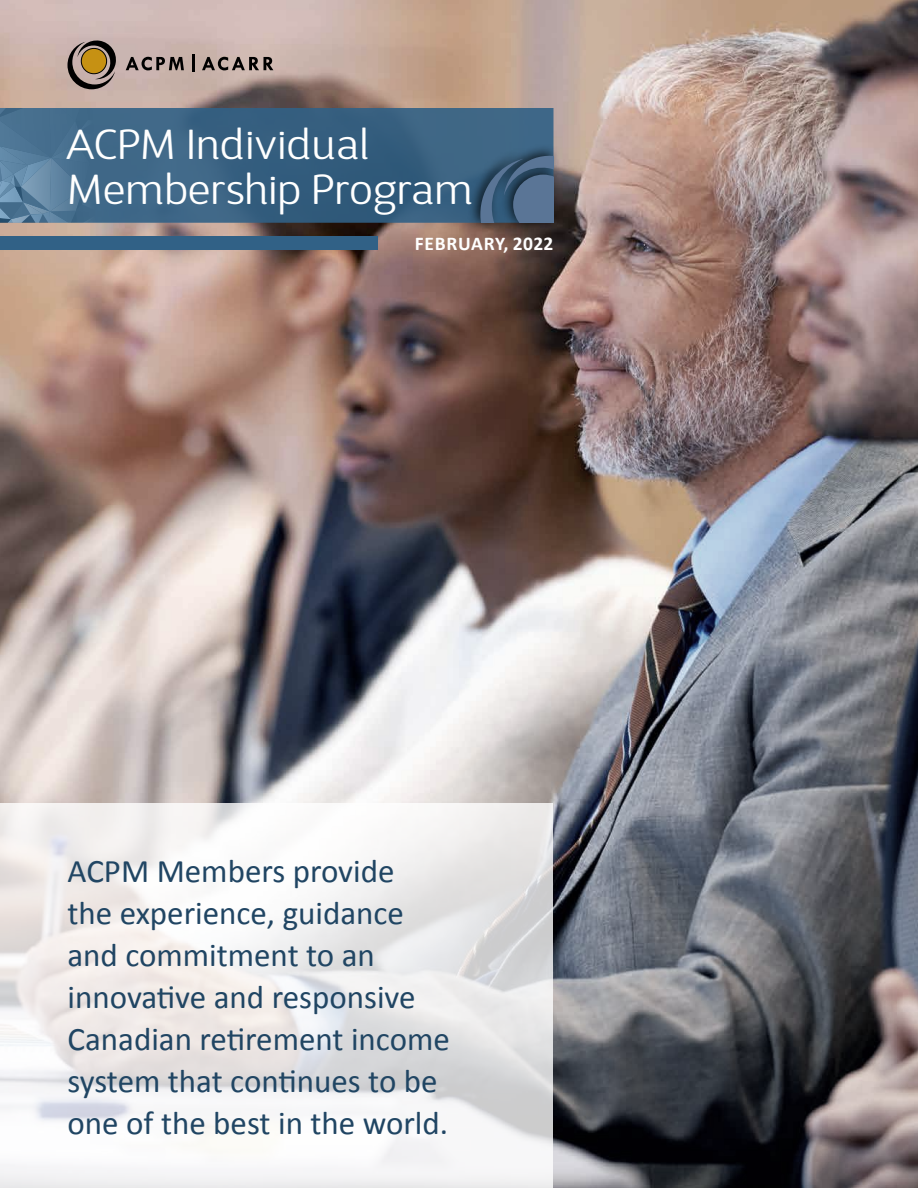
<style>
.page{position:relative;width:918px;height:1188px;background:#fff}
.page>*{position:absolute;margin:0;border:0;box-sizing:border-box;transform-origin:0 0}
.t1{font:300 42px/45px "D Sari";letter-spacing:.005em;color:#fff}
.t2{font:33px/42px "Calibri";color:#204563}
.t3{font:700 19.5px "Calibri";letter-spacing:.035em;color:#fff}
</style>
<div class="page">
<img style="left:0;top:0;width:918px;height:1188px">
<svg style="left:68px;top:40px;width:49px;height:49px"></svg>
<div style="left:81px;top:48px;width:26px;height:26px;background:#c69113;border-radius:50%"></div>
<div style="left:81px;top:48px;width:26px;height:26px;border:1px solid #000;border-radius:50%"></div>
<svg style="left:126px;top:57px;width:58px;height:13px"></svg>
<svg style="left:192px;top:55px;width:2px;height:17px"></svg>
<svg style="left:202px;top:57px;width:71px;height:13px"></svg>
<div style="left:0;top:236px;width:378px;height:14px;background:#316186"></div>
<div style="left:0;top:108px;width:554px;height:115px;background:#316186"></div>
<svg style="left:0;top:108px;width:101px;height:115px"></svg>
<div style="left:467px;top:144px;width:93px;height:87px;background:#000;opacity:.7"></div>
<svg style="left:480px;top:153px;width:74px;height:70px"></svg>
<svg style="left:0;top:803px;width:554px;height:385px"></svg>
<p class="t1" style="left:67px;top:121px;width:408px">ACPM Individual<br>Membership Program</p>
<p class="t3" style="left:415px;top:231px;width:140px">FEBRUARY, 2022</p>
<p class="t2" style="left:68px;top:850px;width:384px">ACPM Members provide<br>the experience, guidance and commitment to an innovative and responsive<br>Canadian retirement income system that continues to be one of the best in the world.</p>
</div>
